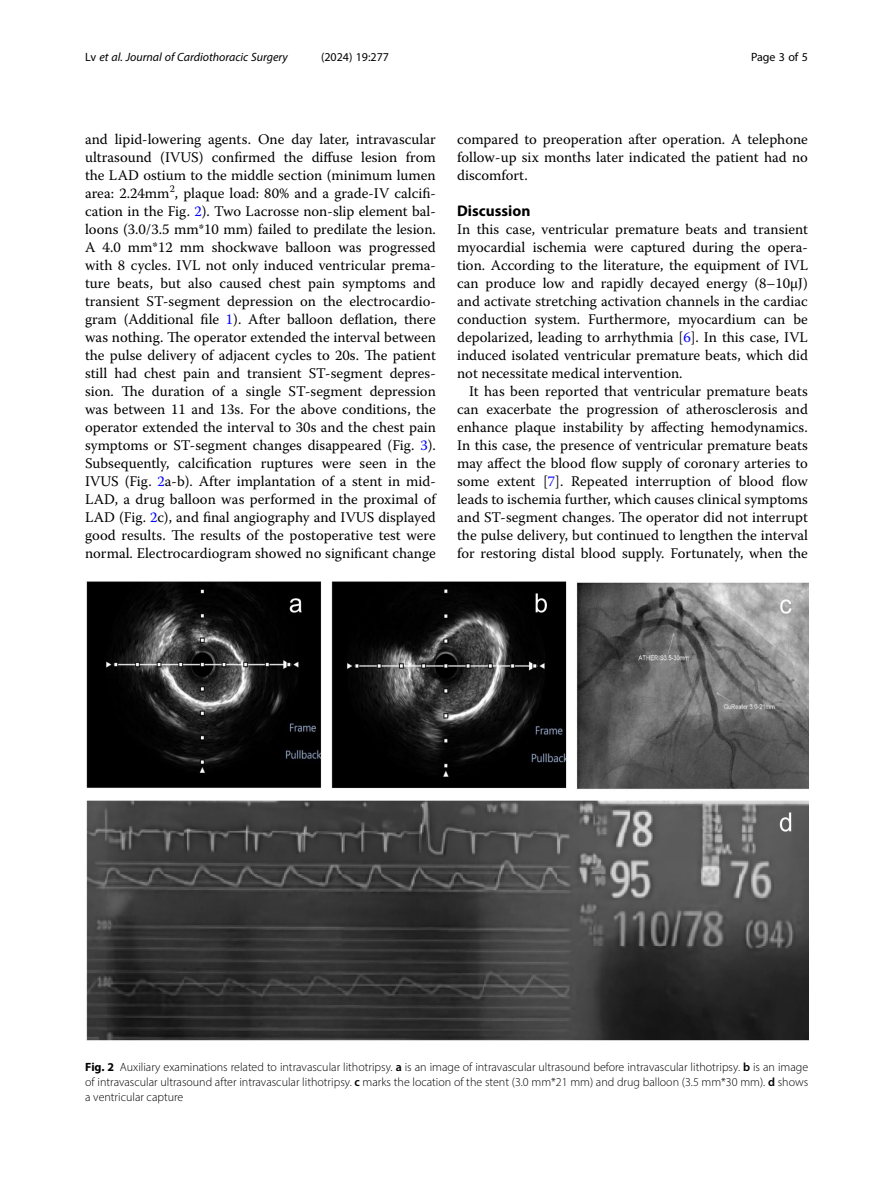
<style>
.page{position:relative;width:893px;height:1191px;background:#fff}
.page>*{position:absolute;margin:0;border:0;box-sizing:border-box;transform-origin:0 0}
.Head_1{font:700 15.45px "Myriad Pro";color:#000}
.Body_Text{font:14.7px/18px "Warnock Pro";color:#000;text-align:justify}
.Body_Text_Indent{font:14.7px/18px "Warnock Pro";color:#000;text-align:justify}
.Figure_Caption{font:300 12px/15px "Myriad Pro";color:#000;text-align:justify}
.t1{font:italic 12px "Myriad Pro";color:#000}
.t2{font:12px "Myriad Pro";color:#000}
.s1{font-style:normal}
.s2{color:#00f}
.s3{font-weight:700}
.s4{font-weight:600}
</style>
<div class="page">
<img style="left:86px;top:581px;width:722px;height:460px">
<p class="t1" style="left:85px;top:50px;width:204px"><span class="s1">Lv</span> et al. Journal of Cardiothoracic Surgery</p>
<p class="t2" style="left:321px;top:50px;width:70px">(2024) 19:277</p>
<p class="t2" style="left:751px;top:50px;width:58px">Page 3 of 5</p>
<p class="Body_Text" style="left:85px;top:130px;width:352px">and lipid-lowering agents. One day later, intravascular ultrasound (IVUS) confirmed the diffuse lesion from the LAD ostium to the middle section (minimum lumen area: 2.24mm<sup>2</sup>, plaque load: 80% and a grade-IV calcifi&shy;cation in the Fig. <span class="s2">2</span>). Two Lacrosse non-slip element bal&shy;loons (3.0/3.5 mm*10 mm) failed to predilate the lesion.<br>A 4.0 mm*12 mm shockwave balloon was progressed with 8 cycles. IVL not only induced ventricular prema&shy;ture beats, but also caused chest pain symptoms and transient ST-segment depression on the electrocardio&shy;gram (Additional file <span class="s2">1</span>). After balloon deflation, there was nothing. The operator extended the interval between the pulse delivery of adjacent cycles to 20s. The patient still had chest pain and transient ST-segment depres&shy;sion. The duration of a single ST-segment depression was between 11 and 13s. For the above conditions, the operator extended the interval to 30s and the chest pain symptoms or ST-segment changes disappeared (Fig. <span class="s2">3</span>).<br>Subsequently, calcification ruptures were seen in the IVUS (Fig. <span class="s2">2</span>a-b). After implantation of a stent in mid-LAD, a drug balloon was performed in the proximal of LAD (Fig. <span class="s2">2</span>c), and final angiography and IVUS displayed good results. The results of the postoperative test were normal. Electrocardiogram showed no significant change</p>
<p class="Body_Text" style="left:457px;top:130px;width:352px">compared to preoperation after operation. A telephone follow-up six months later indicated the patient had no discomfort.</p>
<p class="Head_1" style="left:457px;top:201px;width:75px">Discussion</p>
<p class="Body_Text" style="left:457px;top:220px;width:352px">In this case, ventricular premature beats and transient myocardial ischemia were captured during the opera&shy;tion. According to the literature, the equipment of IVL can produce low and rapidly decayed energy (8–10µJ) and activate stretching activation channels in the cardiac conduction system. Furthermore, myocardium can be depolarized, leading to arrhythmia [<span class="s2">6</span>]. In this case, IVL induced isolated ventricular premature beats, which did not necessitate medical intervention.</p>
<p class="Body_Text_Indent" style="left:457px;top:382px;width:352px;text-indent:12px">It has been reported that ventricular premature beats can exacerbate the progression of atherosclerosis and enhance plaque instability by affecting hemodynamics.<br>In this case, the presence of ventricular premature beats may affect the blood flow supply of coronary arteries to some extent [<span class="s2">7</span>]. Repeated interruption of blood flow leads to ischemia further, which causes clinical symptoms and ST-segment changes. The operator did not interrupt the pulse delivery, but continued to lengthen the interval for restoring distal blood supply. Fortunately, when the</p>
<p class="Figure_Caption" style="left:85px;top:1059px;width:724px"><span class="s3">Fig. 2</span> Auxiliary examinations related to intravascular lithotripsy. <span class="s4">a</span> is an image of intravascular ultrasound before intravascular lithotripsy. <span class="s4">b</span> is an image of intravascular ultrasound after intravascular lithotripsy. <span class="s4">c</span> marks the location of the stent (3.0 mm*21 mm) and drug balloon (3.5 mm*30 mm). <span class="s4">d</span> shows a ventricular capture</p>
</div>
